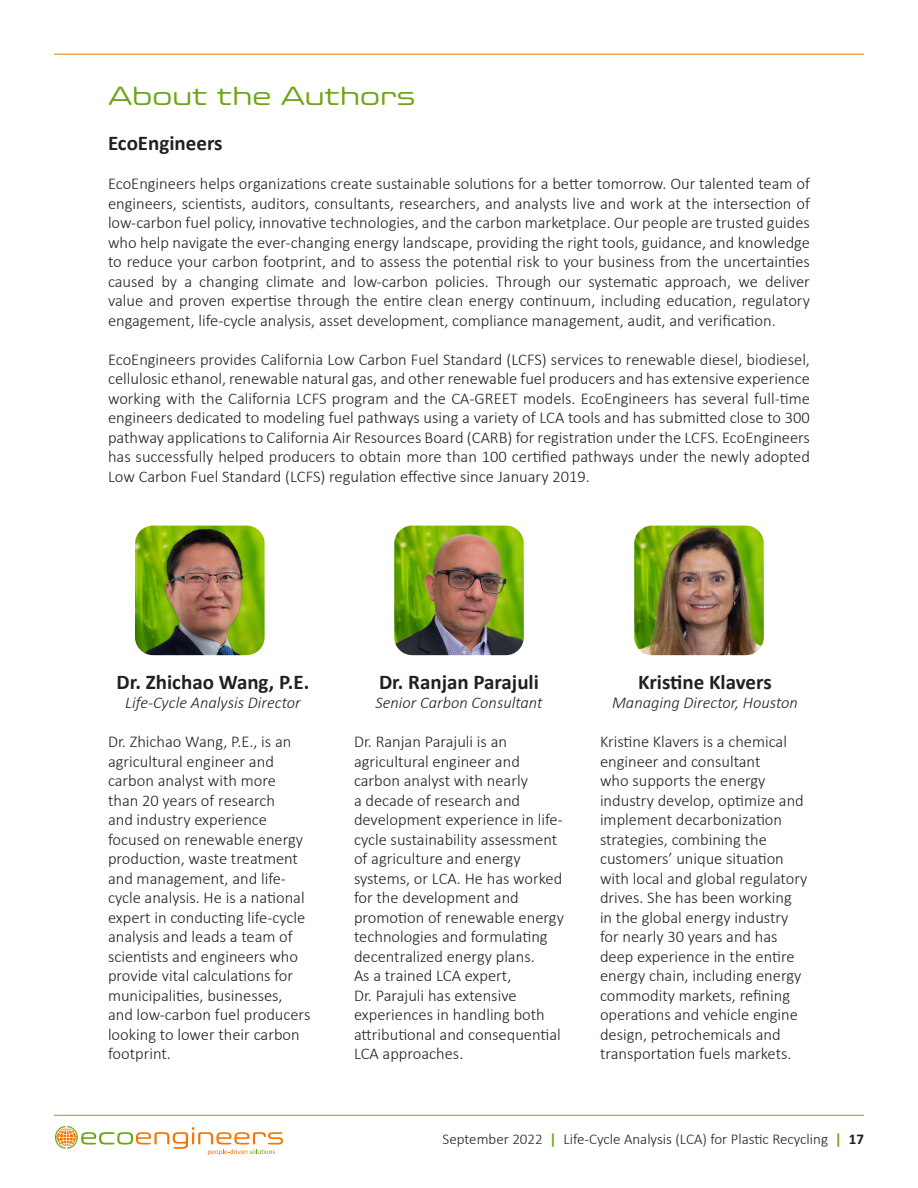
<style>
.page{position:relative;width:918px;height:1188px;background:#fff}
.page>*{position:absolute;margin:0;border:0;box-sizing:border-box;transform-origin:0 0}
.Section_heading{font:27px "Eurostile Candy LT Pro";color:#6ea516}
.Second_level_heading{font:700 21px "Calibri";color:#231f20}
.Body{font:300 16.5px/19.5px "Calibri";color:#231f20}
.Body-2{font:italic 300 16.5px "Calibri";color:#231f20}
.t1{font:300 15px "Calibri";color:#231f20}
.s1{font-weight:700;color:#6ea516}
.s2{font-weight:700}
</style>
<div class="page">
<svg style="left:55px;top:1126px;width:228px;height:29px"></svg>
<hr style="left:54px;top:1115px;width:810px;height:1px;background:#f47600">
<hr style="left:54px;top:54px;width:810px;height:1px;background:#f47600">
<img style="left:135px;top:526px;width:130px;height:129px">
<img style="left:394px;top:526px;width:130px;height:129px">
<img style="left:634px;top:526px;width:130px;height:129px">
<p class="Section_heading" style="left:108px;top:81px;width:309px">About the Authors</p>
<p class="Second_level_heading" style="left:108px;top:129px;width:116px">EcoEngineers</p>
<p class="Body" style="left:108px;top:174px;width:704px;text-align:justify">EcoEngineers helps organizations create sustainable solutions for a better tomorrow. Our talented team of engineers, scientists, auditors, consultants, researchers, and analysts live and work at the intersection of low-carbon fuel policy, innovative technologies, and the carbon marketplace. Our people are trusted guides who help navigate the ever-changing energy landscape, providing the right tools, guidance, and knowledge to reduce your carbon footprint, and to assess the potential risk to your business from the uncertainties caused by a changing climate and low-carbon policies. Through our systematic approach, we deliver value and proven expertise through the entire clean energy continuum, including education, regulatory engagement, life-cycle analysis, asset development, compliance management, audit, and verification.</p>
<p class="Body" style="left:108px;top:350px;width:704px;text-align:justify">EcoEngineers provides California Low Carbon Fuel Standard (LCFS) services to renewable diesel, biodiesel, cellulosic ethanol, renewable natural gas, and other renewable fuel producers and has extensive experience working with the California LCFS program and the CA-GREET models. EcoEngineers has several full-time engineers dedicated to modeling fuel pathways using a variety of LCA tools and has submitted close to 300 pathway applications to California Air Resources Board (CARB) for registration under the LCFS. EcoEngineers has successfully helped producers to obtain more than 100 certified pathways under the newly adopted Low Carbon Fuel Standard (LCFS) regulation effective since January 2019.</p>
<p class="Second_level_heading" style="left:117px;top:667px;width:194px">Dr. Zhichao Wang, P.E.</p>
<p class="Body-2" style="left:125px;top:693px;width:177px">Life-Cycle Analysis Director</p>
<p class="Body" style="left:108px;top:732px;width:204px">Dr. Zhichao Wang, P.E., is an agricultural engineer and carbon analyst with more than 20 years of research<br>and industry experience focused on renewable energy production, waste treatment and management, and life&shy;cycle analysis. He is a national expert in conducting life-cycle analysis and leads a team of scientists and engineers who provide vital calculations for municipalities, businesses, and low-carbon fuel producers looking to lower their carbon footprint.</p>
<p class="Second_level_heading" style="left:379px;top:667px;width:161px">Dr. Ranjan Parajuli</p>
<p class="Body-2" style="left:375px;top:693px;width:169px">Senior Carbon Consultant</p>
<p class="Body" style="left:354px;top:732px;width:212px">Dr. Ranjan Parajuli is an agricultural engineer and carbon analyst with nearly<br>a decade of research and development experience in life&shy;cycle sustainability assessment of agriculture and energy systems, or LCA. He has worked for the development and promotion of renewable energy technologies and formulating decentralized energy plans.<br>As a trained LCA expert,<br>Dr. Parajuli has extensive experiences in handling both attributional and consequential<br>LCA approaches.</p>
<p class="Second_level_heading" style="left:638px;top:667px;width:135px">Kristine Klavers</p>
<p class="Body-2" style="left:612px;top:693px;width:187px">Managing Director, Houston</p>
<p class="Body" style="left:600px;top:732px;width:209px">Kristine Klavers is a chemical engineer and consultant<br>who supports the energy industry develop, optimize and implement decarbonization strategies, combining the customers’ unique situation with local and global regulatory drives. She has been working in the global energy industry for nearly 30 years and has deep experience in the entire energy chain, including energy commodity markets, refining operations and vehicle engine design, petrochemicals and transportation fuels markets.</p>
<p class="t1" style="left:443px;top:1130px;width:423px">September 2022 <span class="s1">|</span> Life-Cycle Analysis (LCA) for Plastic Recycling <span class="s1">|</span> <span class="s2">17</span></p>
</div>
